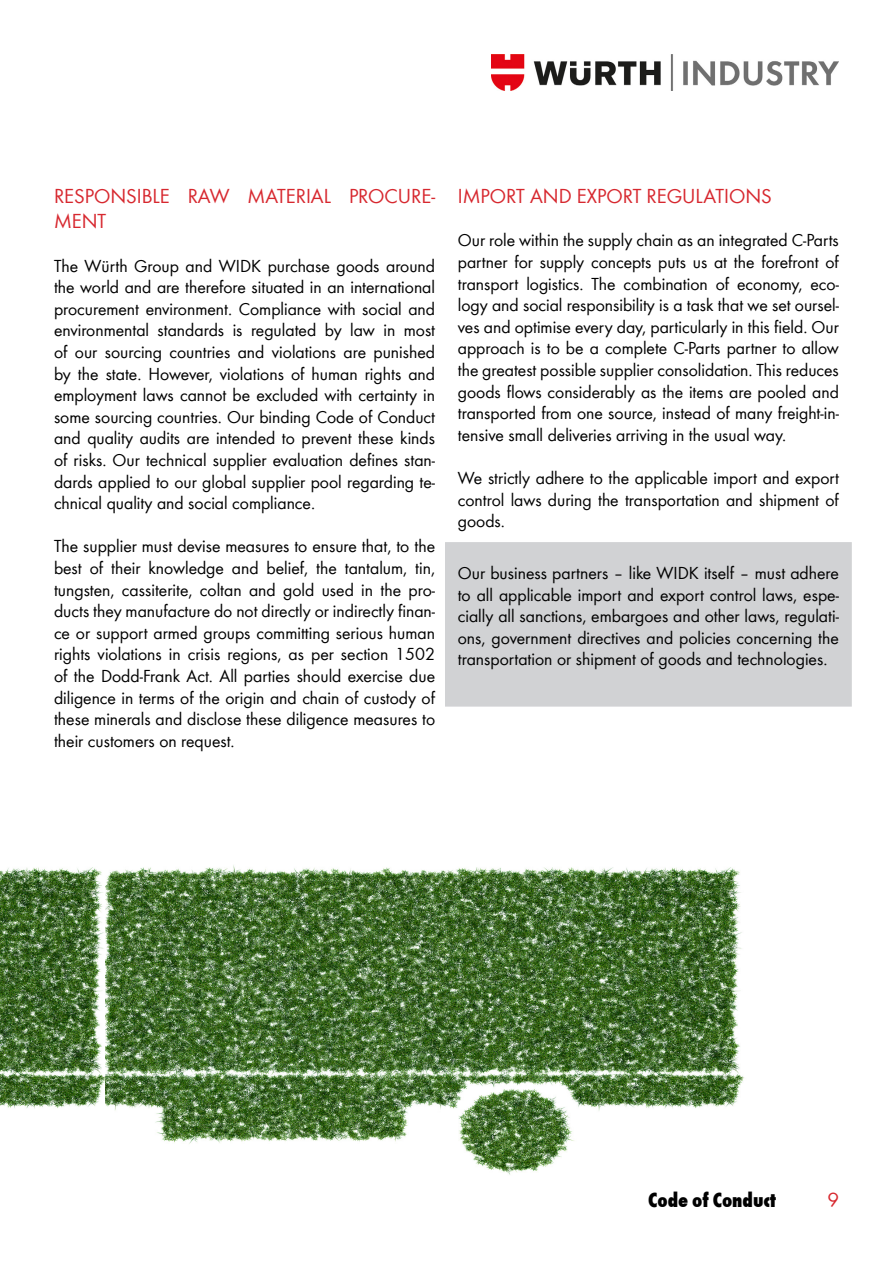
<style>
.page{position:relative;width:893px;height:1263px;background:#fff}
.page>*{position:absolute;margin:0;border:0;box-sizing:border-box;transform-origin:0 0}
.t1{font:21px/25.2px "Wuerth";color:#d7282f}
.t2{font:800 condensed 21px "Wuerth";color:#000}
.t3{font:18px/21.6px "Wuerth";color:#000;text-align:justify}
</style>
<div class="page">
<img style="left:0;top:867px;width:105px;height:242px">
<img style="left:492px;top:54px;width:347px;height:37px">
<div style="left:445px;top:542px;width:407px;height:165px;background:#d1d2d4;border:2px solid #d1d2d4"></div>
<img style="left:105px;top:865px;width:639px;height:310px">
<p class="t1" style="left:54px;top:183px;width:383px">RESPONSIBLE RAW MATERIAL PROCURE-<br>MENT</p>
<p class="t3" style="left:54px;top:254px;width:383px">The Würth Group and WIDK purchase goods around the world and are therefore situated in an international procurement environment. Compliance with social and environmental standards is regulated by law in most of our sourcing countries and violations are punished by the state. However, violations of human rights and employment laws cannot be excluded with certainty in some sourcing countries. Our binding Code of Conduct and quality audits are intended to prevent these kinds of risks. Our technical supplier evaluation defines stan&shy;dards applied to our global supplier pool regarding te&shy;chnical quality and social compliance.</p>
<p class="t3" style="left:54px;top:535px;width:383px">The supplier must devise measures to ensure that, to the best of their knowledge and belief, the tantalum, tin, tungsten, cassiterite, coltan and gold used in the pro&shy;ducts they manufacture do not directly or indirectly finan&shy;ce or support armed groups committing serious human rights violations in crisis regions, as per section 1502 of the Dodd-Frank Act. All parties should exercise due diligence in terms of the origin and chain of custody of these minerals and disclose these diligence measures to their customers on request.</p>
<p class="t1" style="left:458px;top:183px;width:315px">IMPORT AND EXPORT REGULATIONS</p>
<p class="t3" style="left:458px;top:229px;width:383px">Our role within the supply chain as an integrated C-Parts partner for supply concepts puts us at the forefront of transport logistics. The combination of economy, eco&shy;logy and social responsibility is a task that we set oursel&shy;ves and optimise every day, particularly in this field. Our approach is to be a complete C-Parts partner to allow the greatest possible supplier consolidation. This reduces goods flows considerably as the items are pooled and transported from one source, instead of many freight-in&shy;tensive small deliveries arriving in the usual way.</p>
<p class="t3" style="left:458px;top:466px;width:383px">We strictly adhere to the applicable import and export control laws during the transportation and shipment of goods.</p>
<p class="t3" style="left:458px;top:561px;width:383px">Our business partners – like WIDK itself – must adhere to all applicable import and export control laws, espe&shy;cially all sanctions, embargoes and other laws, regulati&shy;ons, government directives and policies concerning the transportation or shipment of goods and technologies.</p>
<p class="t2" style="left:648px;top:1185px;width:129px">Code of Conduct</p>
<p class="t1" style="left:827px;top:1186px;width:13px">9</p>
</div>
